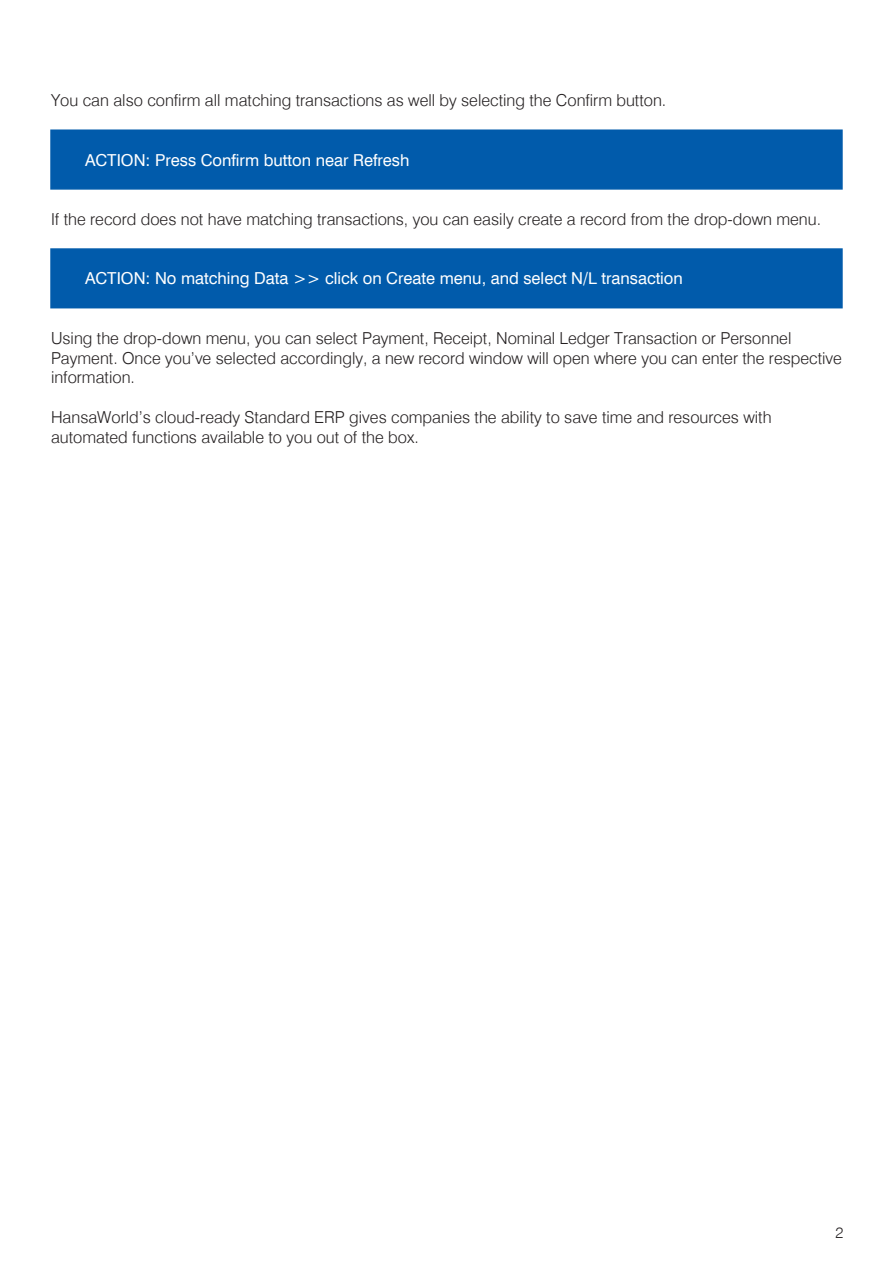
<style>
.page{position:relative;width:893px;height:1263px;background:#fff}
.page>*{position:absolute;margin:0;border:0;box-sizing:border-box;transform-origin:0 0}
.t1{font:300 16.5px/19.8px "Swiss Delux";color:#231f20}
.t2{font:16.5px "Swiss Delux Roman";color:#fff}
.t3{font:300 15px "Swiss Delux";color:#231f20}
</style>
<div class="page">
<div style="left:50px;top:129px;width:793px;height:61px;background:#015bab;border:2px solid #015bab"></div>
<div style="left:50px;top:248px;width:793px;height:60px;background:#015bab;border:2px solid #015bab"></div>
<p class="t1" style="left:51px;top:91px;width:617px">You can also confirm all matching transactions as well by selecting the Confirm button.</p>
<p class="t2" style="left:85px;top:150px;width:326px">ACTION: Press Confirm button near Refresh</p>
<p class="t1" style="left:51px;top:210px;width:772px">If the record does not have matching transactions, you can easily create a record from the drop-down menu.</p>
<p class="t2" style="left:85px;top:269px;width:599px">ACTION: No matching Data &gt;&gt; click on Create menu, and select N/L transaction</p>
<p class="t1" style="left:51px;top:328px;width:792px">Using the drop-down menu, you can select Payment, Receipt, Nominal Ledger Transaction or Personnel<br>Payment. Once you’ve selected accordingly, a new record window will open where you can enter the respective information.</p>
<p class="t1" style="left:51px;top:408px;width:722px">HansaWorld’s cloud-ready Standard ERP gives companies the ability to save time and resources with automated functions available to you out of the box.</p>
<p class="t3" style="left:835px;top:1223px;width:9px">2</p>
</div>
